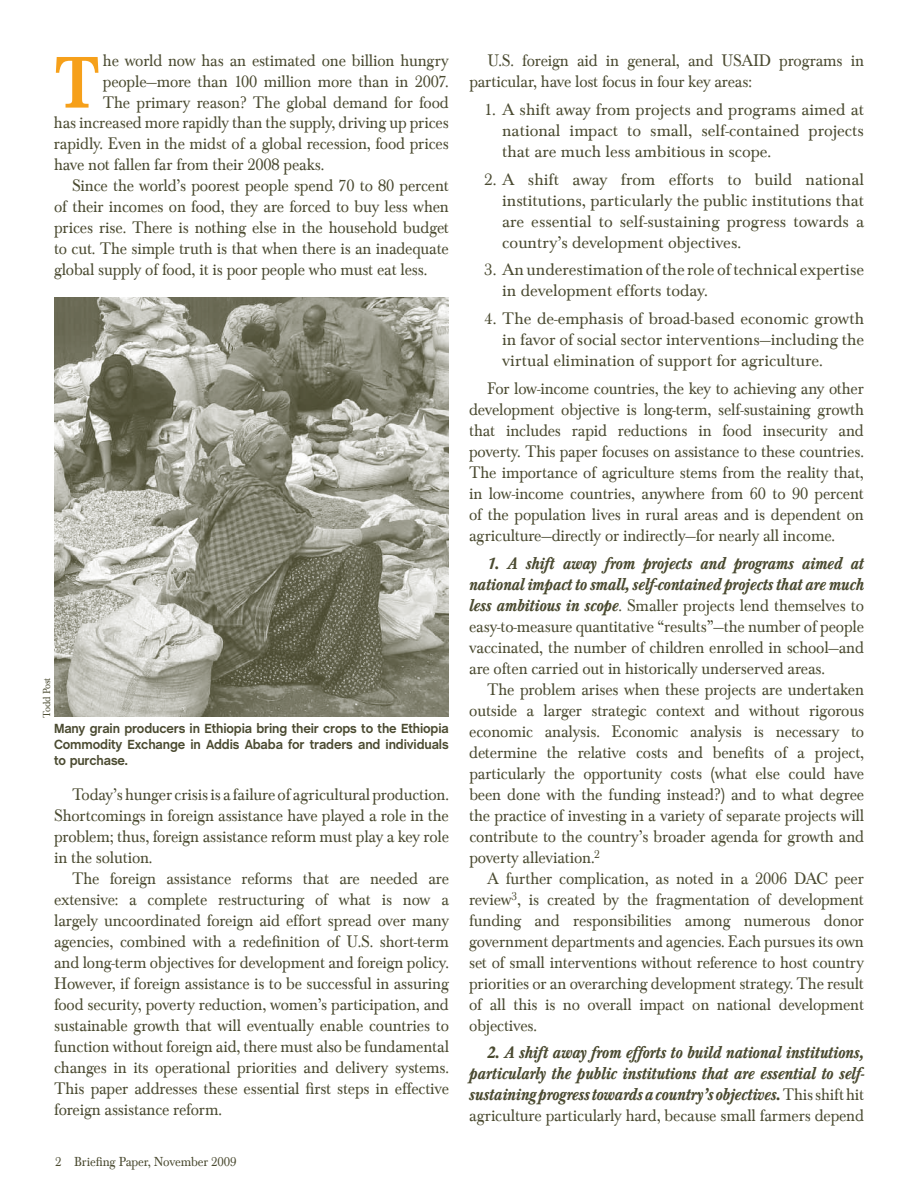
<style>
.page{position:relative;width:918px;height:1188px;background:#fff}
.page>*{position:absolute;margin:0;border:0;box-sizing:border-box;transform-origin:0 0}
.t1{font:500 75.9px "Baskerville Com";color:#f6a01a;scale:.9 1}
.t2{font:17.25px/21px "Baskerville Com";letter-spacing:-.01em;color:#4a4a30;text-align:justify;scale:.95 1}
.t3{font:17.25px/21px "Baskerville Com";letter-spacing:-.01em;color:#4a4a30;text-align:justify}
.t4{font:italic 500 17.25px/21px "Baskerville Com";letter-spacing:-.01em;color:#4a4a30;text-align:justify;scale:.95 1}
.t5{font:700 13.5px/16.2px "Chalet";letter-spacing:-.01em;color:#4a4a30;text-align:justify;scale:.95 1}
.t6{font:13.5px "Baskerville Com";letter-spacing:-.01em;color:#4a4a30;scale:.95 1}
.t7{font:10.5px "Baskerville Com";letter-spacing:-.015em;color:#4a4a30;scale:.95 1}
.s1{font-weight:500;font-style:italic}
.s2{font-weight:400;font-style:normal}
</style>
<div class="page">
<img style="left:54px;top:297px;width:395px;height:420px">
<h1 class="t1" style="left:54px;top:37px;width:53px">T</h1>
<p class="t2" style="left:103px;top:50px;width:366px">he world now has an estimated one billion hungry</p>
<p class="t2" style="left:103px;top:71px;width:366px">people—more than 100 million more than in 2007.</p>
<p class="t2" style="left:103px;top:92px;width:366px">The primary reason? The global demand for food</p>
<p class="t2" style="left:54px;top:112px;width:417px">has increased more rapidly than the supply, driving up prices</p>
<p class="t2" style="left:54px;top:133px;width:417px">rapidly. Even in the midst of a global recession, food prices</p>
<p class="t2" style="left:54px;top:154px;width:286px">have not fallen far from their 2008 peaks.</p>
<p class="t2" style="left:72px;top:175px;width:398px">Since the world’s poorest people spend 70 to 80 percent</p>
<p class="t2" style="left:54px;top:196px;width:417px">of their incomes on food, they are forced to buy less when</p>
<p class="t2" style="left:54px;top:217px;width:417px">prices rise. There is nothing else in the household budget</p>
<p class="t2" style="left:54px;top:238px;width:417px">to cut. The simple truth is that when there is an inadequate</p>
<p class="t2" style="left:54px;top:259px;width:394px">global supply of food, it is poor people who must eat less.</p>
<p class="t7" style="left:41px;top:718px;width:44px;rotate:-90deg">Todd Post</p>
<p class="t5" style="left:54px;top:721px;width:417px">Many grain producers in Ethiopia bring their crops to the Ethiopia Commodity Exchange in Addis Ababa for traders and individuals to purchase.</p>
<p class="t2" style="left:54px;top:784px;width:417px;text-indent:18px">Today’s hunger crisisis a failure of agricultural production.<br>Shortcomings in foreign assistance have played a role in the problem; thus, foreign assistance reform must play a key role in the solution.</p>
<p class="t2" style="left:54px;top:868px;width:417px;text-indent:18px">The foreign assistance reforms that are needed are extensive: a complete restructuring of what is now a largely uncoordinated foreign aid effort spread over many agencies, combined with a redefinition of U.S. short-term and long-term objectives for development and foreign policy.<br>However, if foreign assistance is to be successful in assuring food security, poverty reduction, women’s participation, and sustainable growth that will eventually enable countries to function without foreign aid, there must also be fundamental changes in its operational priorities and delivery systems.<br>This paper addresses these essential first steps in effective foreign assistance reform.</p>
<p class="t6" style="left:55px;top:1154px;width:192px">2 Briefing Paper, November 2009</p>
<p class="t2" style="left:469px;top:50px;width:417px;text-indent:18px">U.S. foreign aid in general, and USAID programs in particular, have lost focus in four key areas:</p>
<p class="t3" style="left:502px;top:99px;width:363px;text-indent:-18px">1. A shift away from projects and programs aimed at national impact to small, self-contained projects that are much less ambitious in scope.</p>
<p class="t3" style="left:502px;top:169px;width:363px;text-indent:-18px">2. A shift away from efforts to build national institutions, particularly the public institutions that are essential to self-sustaining progress towards a country’s development objectives.</p>
<p class="t3" style="left:502px;top:260px;width:363px;text-indent:-18px">3. An underestimation ofthe role oftechnical expertise in development efforts today.</p>
<p class="t3" style="left:502px;top:308px;width:363px;text-indent:-18px">4. The de-emphasis of broad-based economic growth in favor of social sector interventions—including the virtual elimination of support for agriculture.</p>
<p class="t2" style="left:469px;top:378px;width:417px;text-indent:18px">For low-income countries, the key to achieving any other development objective is long-term, self-sustaining growth that includes rapid reductions in food insecurity and poverty. This paper focuses on assistance to these countries.<br>The importance of agriculture stems from the reality that, in low-income countries, anywhere from 60 to 90 percent of the population lives in rural areas and is dependent on agriculture—directly or indirectly—for nearly all income.</p>
<p class="t2" style="left:469px;top:553px;width:417px;text-indent:18px"><span class="s1">1. A shift away from projects and programs aimed at national impact to small, self-contained projects that are much less ambitious in scope</span>. Smaller projects lend themselves to easy-to-measure quantitative “results”—the number of people vaccinated, the number of children enrolled in school—and are often carried out in historically underserved areas.</p>
<p class="t2" style="left:469px;top:679px;width:417px;text-indent:18px">The problem arises when these projects are undertaken outside a larger strategic context and without rigorous economic analysis. Economic analysis is necessary to determine the relative costs and benefits of a project, particularly the opportunity costs (what else could have been done with the funding instead?) and to what degree the practice of investing in a variety of separate projects will contribute to the country’s broader agenda for growth and poverty alleviation.<sup>2</sup></p>
<p class="t2" style="left:469px;top:868px;width:417px;text-indent:18px">A further complication, as noted in a 2006 DAC peer review<sup>3</sup>, is created by the fragmentation of development funding and responsibilities among numerous donor government departments and agencies. Each pursues its own set of small interventions without reference to host country priorities or an overarching development strategy. The result of all this is no overall impact on national development objectives.</p>
<p class="t4" style="left:469px;top:1042px;width:418px;text-indent:18px">2. A shift away from efforts to build national institutions, particularly the public institutions that are essential to self&shy;sustaining progress towards a country’s objectives.<span class="s2">Thisshifthit agriculture particularly hard, because small farmers depend</span></p>
</div>
